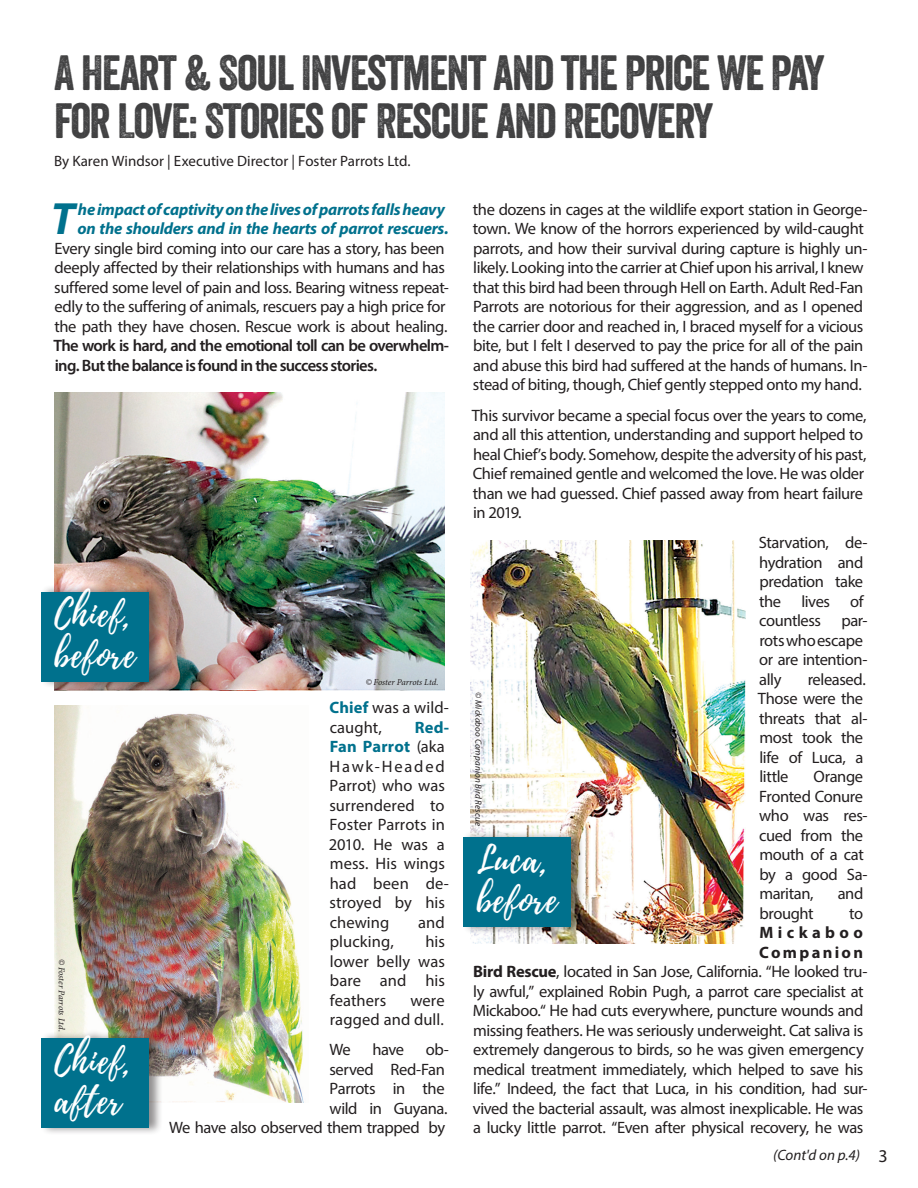
<style>
.page{position:relative;width:918px;height:1188px;background:#fff}
.page>*{position:absolute;margin:0;border:0;box-sizing:border-box;transform-origin:0 0}
.Headline_Smaller{font:48px/48px "Veneer";letter-spacing:-.03em;color:#414142}
.Body_Text_11_13{font:italic 700 45.45px "Myriad Pro";color:#00718d}
.Myriad_Body_Text{font:36px/40.5px "Playlist Script";letter-spacing:.035em;color:#fff}
.t1{font:18px "Myriad Pro";color:#231f20}
.Body_Text_11_13-2{font:16.5px/19.5px "Myriad Pro";letter-spacing:-.02em;color:#231f20}
.Body_Text_11_13-3{font:16.5px/19.5px "Myriad Pro";letter-spacing:.005em;color:#231f20}
.Body_Text_11_13-4{font:italic 700 16.5px "Myriad Pro";letter-spacing:-.015em;color:#00718d}
.Body_Text_11_13-5{font:600 16.5px "Myriad Pro";letter-spacing:-.045em;color:#231f20}
.Body_Text_11_13-6{font:16.5px "Myriad Pro";letter-spacing:.01em;color:#231f20}
.Body_Text_11_13-7{font:15px "Myriad Pro";color:#231f20}
.con_t_from_page{font:italic 15px "Myriad Pro";color:#231f20}
.Photo_Credit{font:italic 9px "Minion Pro";letter-spacing:-.01em;color:#231f20}
.Body_Text_12_15{font:italic 9px "Myriad Pro";letter-spacing:.015em;color:#231f20}
.s1{font-family:"Myriad Pro"}
.s2{font-weight:700;color:#00718d}
.s3{font-weight:700}
</style>
<div class="page">
<img style="left:54px;top:393px;width:391px;height:298px">
<img style="left:54px;top:705px;width:250px;height:397px">
<img style="left:471px;top:540px;width:274px;height:403px">
<div style="left:462px;top:830px;width:123px;height:105px;background:#231f20;opacity:.5"></div>
<div style="left:463px;top:838px;width:108px;height:89px;background:#00718d"></div>
<div style="left:40px;top:582px;width:123px;height:107px;background:#231f20;opacity:.5"></div>
<div style="left:41px;top:592px;width:107px;height:89px;background:#00718d"></div>
<div style="left:40px;top:1028px;width:123px;height:108px;background:#231f20;opacity:.5"></div>
<div style="left:41px;top:1039px;width:107px;height:89px;background:#00718d"></div>
<p class="Headline_Smaller" style="left:54px;top:48px;width:772px">A HEART &amp; SOUL INVESTMENT AND THE PRICE WE PAY<br>FOR LOVE: STORIES OF RESCUE AND RECOVERY</p>
<p class="Body_Text_11_13-7" style="left:54px;top:151px;width:358px">By Karen Windsor | Executive Director | Foster Parrots Ltd.</p>
<p class="Body_Text_11_13" style="left:51px;top:190px;width:25px">T</p>
<p class="Body_Text_11_13-4" style="left:78px;top:199px;width:369px">he impact of captivity on the lives of parrots falls heavy</p>
<p class="Body_Text_11_13-4" style="left:77px;top:218px;width:373px">on the shoulders and in the hearts of parrot rescuers.</p>
<p class="Body_Text_11_13-2" style="left:55px;top:238px;width:392px">Every single bird coming into our care has a story, has been</p>
<p class="Body_Text_11_13-2" style="left:55px;top:258px;width:392px">deeply affected by their relationships with humans and has</p>
<p class="Body_Text_11_13-2" style="left:54px;top:277px;width:396px">suffered some level of pain and loss. Bearing witness repeat-</p>
<p class="Body_Text_11_13-2" style="left:55px;top:297px;width:393px">edly to the suffering of animals, rescuers pay a high price for</p>
<p class="Body_Text_11_13-2" style="left:54px;top:316px;width:395px">the path they have chosen. Rescue work is about healing.</p>
<p class="Body_Text_11_13-5" style="left:54px;top:335px;width:397px">The work is hard, and the emotional toll can be overwhelm-</p>
<p class="Body_Text_11_13-5" style="left:55px;top:355px;width:324px">ing. But the balance is found in the success stories.</p>
<p class="Myriad_Body_Text" style="left:54px;top:595px;width:82px">Chief, before</p>
<p class="Photo_Credit" style="left:68px;top:959px;width:74px;rotate:90deg"><span class="s1">©</span> Foster Parrots Ltd.</p>
<p class="Myriad_Body_Text" style="left:54px;top:1042px;width:77px">Chief, after</p>
<p class="Photo_Credit" style="left:366px;top:675px;width:74px"><span class="s1">©</span> Foster Parrots Ltd.</p>
<p class="Body_Text_11_13-3" style="left:330px;top:698px;width:121px"><span class="s2">Chief</span> was a wild&shy;caught,</p>
<p class="Body_Text_11_13-3" style="left:329px;top:717px;width:122px;text-indent:86px"><span class="s2">Red-<br>Fan Parrot</span> (aka<br>Hawk-Headed<br>Parrot) who was surrendered to<br>Foster Parrots in<br>2010. He was a mess. His wings had been de&shy;stroyed by his chewing</p>
<p class="Body_Text_11_13-2" style="left:418px;top:912px;width:28px">and</p>
<p class="Body_Text_11_13-2" style="left:330px;top:932px;width:117px;text-align:justify;text-indent:96px">his lower belly was bare and his feathers</p>
<p class="Body_Text_11_13-6" style="left:330px;top:931px;width:66px">plucking,</p>
<p class="Body_Text_11_13-3" style="left:330px;top:990px;width:116px;text-align:right">were<br>ragged and dull.</p>
<p class="Body_Text_11_13-2" style="left:329px;top:1040px;width:23px">We</p>
<p class="Body_Text_11_13-2" style="left:373px;top:1040px;width:33px">have</p>
<p class="Body_Text_11_13-2" style="left:169px;top:1040px;width:281px;text-align:right">ob-<br>served Red-Fan<br>Parrots in the<br>wild in Guyana.<br>We have also observed them trapped by</p>
<p class="Body_Text_11_13-2" style="left:473px;top:199px;width:396px">the dozens in cages at the wildlife export station in George&shy;town. We know of the horrors experienced by wild-caught parrots, and how their survival during capture is highly un&shy;likely. Looking into the carrier at Chief upon his arrival, I knew that this bird had been through Hell on Earth. Adult Red-Fan Parrots are notorious for their aggression, and as I opened the carrier door and reached in, I braced myself for a vicious bite, but I felt I deserved to pay the price for all of the pain and abuse this bird had suffered at the hands of humans. In&shy;stead of biting, though, Chief gently stepped onto my hand.</p>
<p class="Body_Text_11_13-2" style="left:472px;top:405px;width:396px">This survivor became a special focus over the years to come, and all this attention, understanding and support helped to heal Chief’s body. Somehow, despite the adversity of his past, Chief remained gentle and welcomed the love. He was older than we had guessed. Chief passed away from heart failure in 2019.</p>
<p class="Body_Text_11_13-2" style="left:759px;top:533px;width:110px">Starvation, de&shy;hydration and predation take the lives of countless par&shy;rots who escape or are intention&shy;ally</p>
<p class="Body_Text_11_13-2" style="left:758px;top:669px;width:111px;text-indent:50px">released.<br>Those were the threats that al&shy;most took the life of Luca, a little</p>
<p class="Body_Text_12_15" style="left:484px;top:692px;width:135px;rotate:90deg">© Mickaboo Companion Bird Rescue</p>
<p class="Body_Text_11_13-2" style="left:759px;top:767px;width:110px;text-indent:54px">Orange<br>Fronted Conure who was res&shy;cued from the mouth of a cat by a good Sa&shy;maritan,</p>
<p class="Myriad_Body_Text" style="left:477px;top:841px;width:82px">Luca, before</p>
<p class="Body_Text_11_13-2" style="left:838px;top:884px;width:27px">and</p>
<p class="Body_Text_11_13-2" style="left:759px;top:903px;width:56px">brought</p>
<p class="Body_Text_11_13-2" style="left:473px;top:903px;width:396px;text-align:right">to<br><span class="s3">Mickaboo<br>Companion<br>Bird Rescue</span>, located in San Jose, California. “He looked tru&shy;ly awful,” explained Robin Pugh, a parrot care specialist at Mickaboo.“ He had cuts everywhere, puncture wounds and missing feathers. He was seriously underweight. Cat saliva is extremely dangerous to birds, so he was given emergency medical treatment immediately, which helped to save his life.” Indeed, the fact that Luca, in his condition, had sur&shy;vived the bacterial assault, was almost inexplicable. He was a lucky little parrot. “Even after physical recovery, he was</p>
<p class="con_t_from_page" style="left:773px;top:1146px;width:88px">(Cont'd on p.4)</p>
<p class="t1" style="left:878px;top:1145px;width:11px">3</p>
</div>
